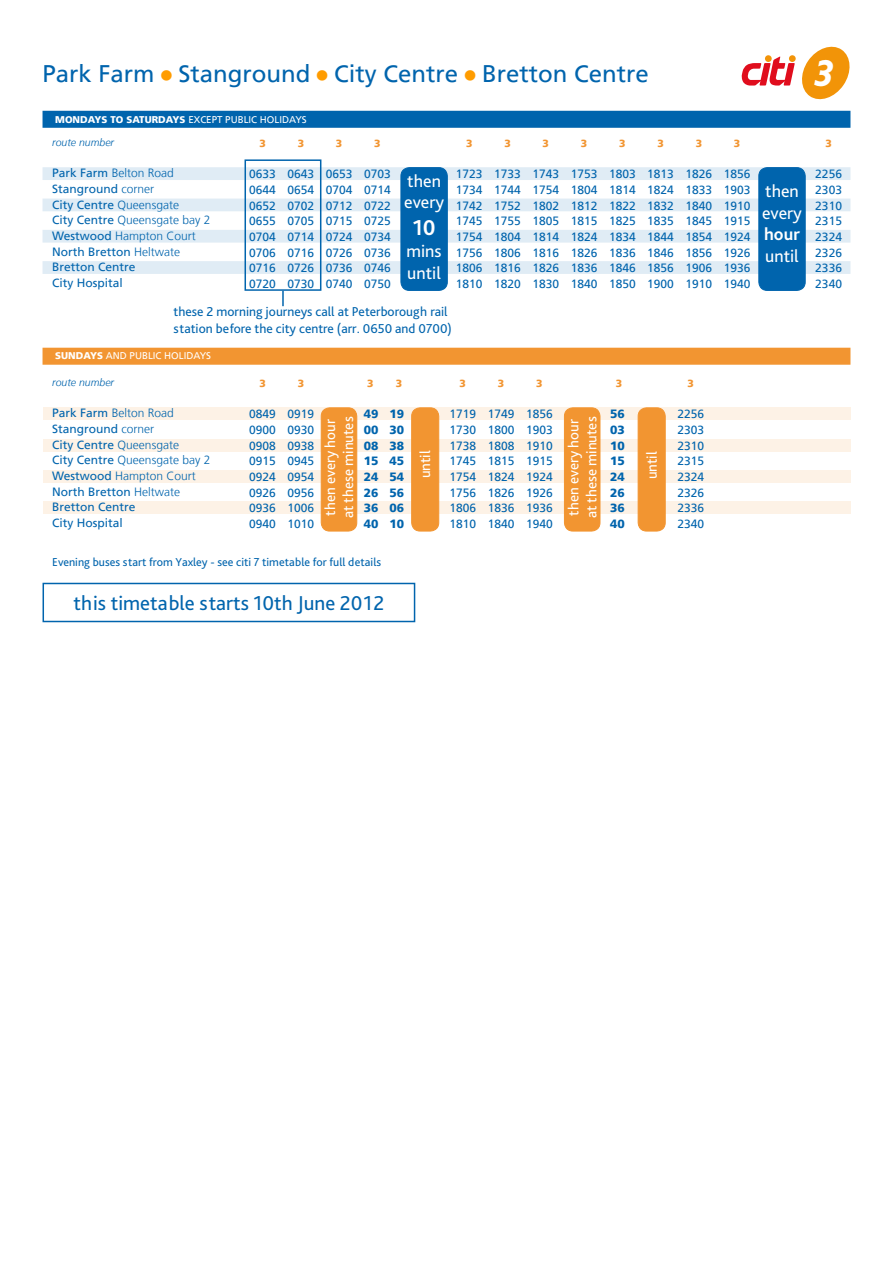
<style>
.page{position:relative;width:893px;height:1263px;background:#fff}
.page>*{position:absolute;margin:0;border:0;box-sizing:border-box;transform-origin:0 0}
.t1{font:italic 700 37.8px "Gill Sans";color:#fff}
.t2{font:24px "Frutiger LT";color:#0064ad}
.t3{font:700 22.5px "Bliss Pro";color:#fff}
.t4{font:21px "Bliss Pro";color:#0064ad}
.t5{font:18px/21.6px "Bliss Pro";color:#fff}
.t6{font:700 18px "Bliss Pro";color:#fff}
.t7{font:15px/18px "Bliss Pro";color:#fff}
.t8{font:13.5px/16.2px "Bliss Pro";color:#0064ad}
.t9{font:12px/15.6px "Frutiger LT";color:#0064ad;text-align:justify}
.t10{font:12px "Bliss Pro";color:#0064ad}
.t11{font:900 12px/15.6px "Frutiger LT";color:#0064ad;text-align:justify}
.t12{font:italic 300 10.5px "Frutiger LT";color:#0064ad}
.t13{font:900 10.5px "Frutiger LT";color:#f29531}
.t14{font:9.75px "Frutiger LT";color:#fff}
.t15{font:900 9.75px "Frutiger LT";color:#fff}
.s1{color:#ff9c00}
.s2{font-weight:300}
.s3{font-weight:900}
</style>
<div class="page">
<div style="left:43px;top:583px;width:372px;height:39px;border:2px solid #0064ad"></div>
<div style="left:43px;top:501px;width:807px;height:13px;background:#fdf2e6"></div>
<div style="left:43px;top:470px;width:807px;height:13px;background:#fdf2e6"></div>
<div style="left:43px;top:439px;width:807px;height:12px;background:#fdf2e6"></div>
<div style="left:43px;top:407px;width:807px;height:13px;background:#fdf2e6"></div>
<div style="left:43px;top:261px;width:807px;height:13px;background:#e0ecf5"></div>
<div style="left:43px;top:230px;width:807px;height:13px;background:#e0ecf5;border:2px solid #e0ecf5"></div>
<div style="left:43px;top:199px;width:807px;height:12px;background:#e0ecf5"></div>
<div style="left:43px;top:167px;width:807px;height:13px;background:#e0ecf5"></div>
<div style="left:43px;top:111px;width:807px;height:17px;background:#0064ad;border:2px solid #0064ad"></div>
<div style="left:43px;top:348px;width:807px;height:17px;background:#f29531;border:2px solid #f29531"></div>
<div style="left:244px;top:159px;width:77px;height:132px;border:2px solid #0064ad"></div>
<svg style="left:282px;top:291px;width:2px;height:15px"></svg>
<div style="left:401px;top:168px;width:46px;height:122px;background:#0064ad;border-radius:9px"></div>
<div style="left:401px;top:167px;width:47px;height:124px;border:1px solid #0064ad;border-radius:9px"></div>
<div style="left:321px;top:408px;width:36px;height:123px;background:#f29531;border-radius:9px"></div>
<div style="left:321px;top:407px;width:36px;height:124px;border:1px solid #f29531;border-radius:9px"></div>
<div style="left:412px;top:408px;width:27px;height:123px;background:#f29531;border-radius:9px"></div>
<div style="left:411px;top:407px;width:28px;height:124px;border:1px solid #f29531;border-radius:9px"></div>
<div style="left:638px;top:408px;width:27px;height:123px;background:#f29531;border-radius:9px"></div>
<div style="left:638px;top:407px;width:28px;height:124px;border:1px solid #f29531;border-radius:9px"></div>
<div style="left:564px;top:408px;width:36px;height:123px;background:#f29531;border-radius:9px"></div>
<div style="left:564px;top:407px;width:36px;height:124px;border:1px solid #f29531;border-radius:9px"></div>
<div style="left:759px;top:168px;width:46px;height:122px;background:#0064ad;border-radius:9px"></div>
<div style="left:758px;top:167px;width:48px;height:124px;border:1px solid #0064ad;border-radius:9px"></div>
<svg style="left:742px;top:47px;width:107px;height:52px"></svg>
<h2 class="t2" style="left:43px;top:60px;width:608px">Park Farm <span class="s1">●</span> Stanground <span class="s1">●</span> City Centre <span class="s1">●</span> Bretton Centre</h2>
<p class="t15" style="left:55px;top:114px;width:79px">MONDAYS TO SATU</p>
<p class="t15" style="left:152px;top:114px;width:15px">RDAYS</p>
<p class="t14" style="left:188px;top:114px;width:119px">except pub lic holidays</p>
<p class="t12" style="left:52px;top:136px;width:63px">route number</p>
<p class="t9" style="left:52px;top:165px;width:160px;text-align:left">Park Farm <span class="s2">Belton Road<br></span>Stanground <span class="s2">corner<br></span>City Centre <span class="s2">Queensgate<br></span>City Centre <span class="s2">Queensgate bay 2<br></span>Westwood <span class="s2">Hampton Court<br></span>North Bretton <span class="s2">Heltwate<br></span>Bretton Centre<br>City H ospital</p>
<p class="t13" style="left:374px;top:137px;width:8px">3</p>
<p class="t9" style="left:364px;top:166px;width:28px">0703<br>0714<br>0722<br>0725<br>0734<br>0736<br>0746<br>0750</p>
<p class="t8" style="left:174px;top:303px;width:280px">these 2 morning journeys call at Peterborough rail station before the city centre (arr. 0650 and 0700)</p>
<p class="t13" style="left:259px;top:137px;width:8px">3</p>
<p class="t9" style="left:249px;top:166px;width:28px">0633<br>0644<br>0652<br>0655<br>0704<br>0706<br>0716<br>0720</p>
<p class="t13" style="left:298px;top:137px;width:8px">3</p>
<p class="t9" style="left:288px;top:166px;width:28px">0643<br>0654<br>0702<br>0705<br>0714<br>0716<br>0726<br>0730</p>
<p class="t13" style="left:336px;top:137px;width:8px">3</p>
<p class="t9" style="left:326px;top:166px;width:28px">0653<br>0704<br>0712<br>0715<br>0724<br>0726<br>0736<br>0740</p>
<p class="t13" style="left:466px;top:137px;width:8px">3</p>
<p class="t9" style="left:456px;top:166px;width:28px">1723<br>1734<br>1742<br>1745<br>1754<br>1756<br>1806<br>1810</p>
<p class="t13" style="left:504px;top:137px;width:8px">3</p>
<p class="t9" style="left:494px;top:166px;width:28px">1733<br>1744<br>1752<br>1755<br>1804<br>1806<br>1816<br>1820</p>
<p class="t13" style="left:543px;top:137px;width:8px">3</p>
<p class="t9" style="left:532px;top:166px;width:28px">1743<br>1754<br>1802<br>1805<br>1814<br>1816<br>1826<br>1830</p>
<p class="t13" style="left:581px;top:137px;width:8px">3</p>
<p class="t9" style="left:571px;top:166px;width:28px">1753<br>1804<br>1812<br>1815<br>1824<br>1826<br>1836<br>1840</p>
<p class="t13" style="left:619px;top:137px;width:8px">3</p>
<p class="t9" style="left:609px;top:166px;width:28px">1803<br>1814<br>1822<br>1825<br>1834<br>1836<br>1846<br>1850</p>
<p class="t13" style="left:657px;top:137px;width:8px">3</p>
<p class="t9" style="left:647px;top:166px;width:28px">1813<br>1824<br>1832<br>1835<br>1844<br>1846<br>1856<br>1900</p>
<h3 class="t5" style="left:404px;top:169px;width:41px">then every</h3>
<h3 class="t3" style="left:413px;top:214px;width:24px">10</h3>
<h3 class="t5" style="left:407px;top:240px;width:37px">mins until</h3>
<p class="t14" style="left:55px;top:350px;width:156px"><span class="s3">SUNDAYS</span> AND pub lic holidays</p>
<p class="t13" style="left:696px;top:137px;width:8px">3</p>
<p class="t9" style="left:686px;top:166px;width:28px">1826<br>1833<br>1840<br>1845<br>1854<br>1856<br>1906<br>1910</p>
<p class="t12" style="left:52px;top:376px;width:63px">route number</p>
<p class="t9" style="left:52px;top:405px;width:160px;text-align:left">Park Farm <span class="s2">Belton Road<br></span>Stanground <span class="s2">corner<br></span>City Centre <span class="s2">Queensgate<br></span>City Centre <span class="s2">Queensgate bay 2<br></span>Westwood <span class="s2">Hampton Court<br></span>North Bretton <span class="s2">Heltwate<br></span>Bretton Centre<br>City H ospital</p>
<p class="t7" style="left:321px;top:518px;width:103px;rotate:-90deg">then every hour at these minutes</p>
<p class="t13" style="left:259px;top:377px;width:8px">3</p>
<p class="t9" style="left:249px;top:406px;width:28px">0849<br>0900<br>0908<br>0915<br>0924<br>0926<br>0936<br>0940</p>
<p class="t13" style="left:298px;top:377px;width:8px">3</p>
<p class="t9" style="left:288px;top:406px;width:28px">0919<br>0930<br>0938<br>0945<br>0954<br>0956<br>1006<br>1010</p>
<p class="t13" style="left:367px;top:377px;width:8px">3</p>
<p class="t13" style="left:396px;top:377px;width:8px">3</p>
<p class="t11" style="left:364px;top:406px;width:42px">49 19<br>00 30<br>08 38<br>15 45<br>24 54<br>26 56<br>36 06<br>40 10</p>
<p class="t10" style="left:52px;top:555px;width:330px">Evening buses start from Yaxley - see citi 7 timetable for full details</p>
<h3 class="t4" style="left:74px;top:590px;width:312px">this timetable starts 10th June 2012</h3>
<p class="t13" style="left:460px;top:377px;width:8px">3</p>
<p class="t9" style="left:449px;top:406px;width:28px">1719<br>1730<br>1738<br>1745<br>1754<br>1756<br>1806<br>1810</p>
<p class="t13" style="left:498px;top:377px;width:8px">3</p>
<p class="t9" style="left:488px;top:406px;width:28px">1749<br>1800<br>1808<br>1815<br>1824<br>1826<br>1836<br>1840</p>
<p class="t13" style="left:536px;top:377px;width:8px">3</p>
<p class="t9" style="left:526px;top:406px;width:28px">1856<br>1903<br>1910<br>1915<br>1924<br>1926<br>1936<br>1940</p>
<p class="t13" style="left:616px;top:377px;width:8px">3</p>
<p class="t11" style="left:610px;top:406px;width:16px">56<br>03<br>10<br>15<br>24<br>26<br>36<br>40</p>
<p class="t7" style="left:564px;top:518px;width:103px;rotate:-90deg">then every hour at these minutes</p>
<p class="t7" style="left:416px;top:478px;width:30px;rotate:-90deg">until</p>
<p class="t7" style="left:642px;top:479px;width:30px;rotate:-90deg">until</p>
<p class="t13" style="left:687px;top:377px;width:8px">3</p>
<p class="t9" style="left:677px;top:406px;width:28px">2256<br>2303<br>2310<br>2315<br>2324<br>2326<br>2336<br>2340</p>
<h1 class="t1" style="left:813px;top:52px;width:25px">3</h1>
<p class="t13" style="left:734px;top:137px;width:8px">3</p>
<p class="t9" style="left:724px;top:166px;width:28px">1856<br>1903<br>1910<br>1915<br>1924<br>1926<br>1936<br>1940</p>
<h3 class="t5" style="left:762px;top:180px;width:41px">then every</h3>
<h3 class="t6" style="left:764px;top:223px;width:37px">hour</h3>
<h3 class="t5" style="left:765px;top:245px;width:35px">until</h3>
<p class="t13" style="left:825px;top:137px;width:8px">3</p>
<p class="t9" style="left:815px;top:166px;width:28px">2256<br>2303<br>2310<br>2315<br>2324<br>2326<br>2336<br>2340</p>
</div>
